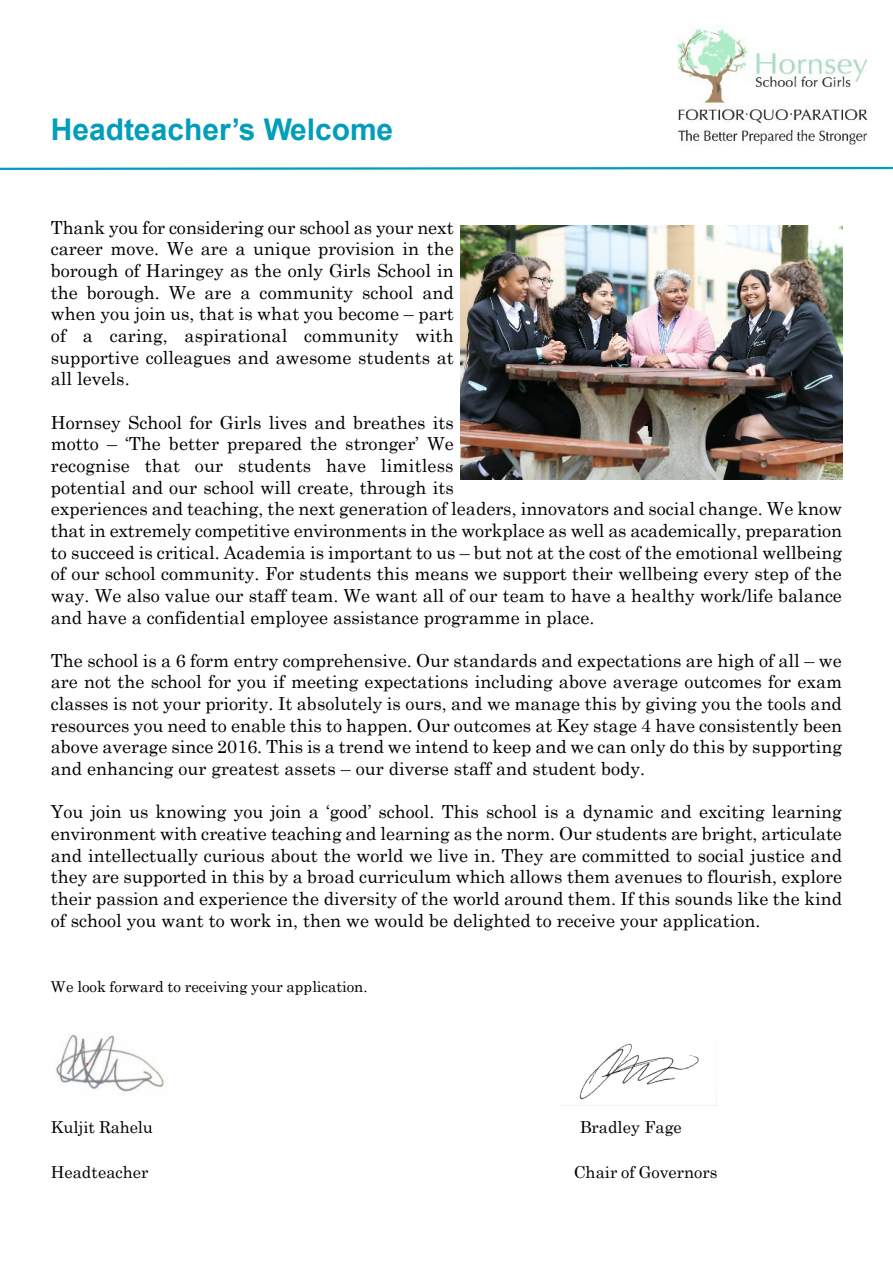
<style>
.page{position:relative;width:893px;height:1263px;background:#fff}
.page>*{position:absolute;margin:0;border:0;box-sizing:border-box;transform-origin:0 0}
.t1{font:700 30px "Arial";color:#009eba}
.t2{font:18px/21.6px "Century Schoolbook";color:#000;text-align:justify}
.t3{font:16.5px "Century Schoolbook";color:#000}
.t4{font:15px "Century Schoolbook";color:#000}
</style>
<div class="page">
<svg style="left:0;top:166px;width:893px;height:4px"></svg>
<img style="left:460px;top:225px;width:382px;height:255px">
<img style="left:677px;top:25px;width:191px;height:120px">
<img style="left:56px;top:1034px;width:108px;height:58px">
<img style="left:560px;top:1043px;width:157px;height:63px">
<h1 class="t1" style="left:51px;top:118px;width:344px">Headteacher’s Welcome</h1>
<p class="t2" style="left:51px;top:218px;width:404px">Thank you for considering our school as your next career move. We are a unique provision in the borough of Haringey as the only Girls School in the borough. We are a community school and when you join us, that is what you become – part of a caring, aspirational community with supportive colleagues and awesome students at all levels.</p>
<p class="t2" style="left:51px;top:413px;width:793px;text-align:left">Hornsey School for Girls lives and breathes its<br>motto – ‘The better prepared the stronger’ We<br>recognise that our students have limitless<br>potential and our school will create, through its<br>experiences and teaching, the next generation of leaders, innovators and social change. We know that in extremely competitive environments in the workplace as well as academically, preparation to succeed is critical. Academia is important to us – but not at the cost of the emotional wellbeing of our school community. For students this means we support their wellbeing every step of the way. We also value our staff team. We want all of our team to have a healthy work/life balance and have a confidential employee assistance programme in place.</p>
<p class="t2" style="left:51px;top:651px;width:793px">The school is a 6 form entry comprehensive. Our standards and expectations are high of all – we are not the school for you if meeting expectations including above average outcomes for exam classes is not your priority. It absolutely is ours, and we manage this by giving you the tools and resources you need to enable this to happen. Our outcomes at Key stage 4 have consistently been above average since 2016. This is a trend we intend to keep and we can only do this by supporting and enhancing our greatest assets – our diverse staff and student body.</p>
<p class="t2" style="left:51px;top:803px;width:793px">You join us knowing you join a ‘good’ school. This school is a dynamic and exciting learning environment with creative teaching and learning as the norm. Our students are bright, articulate and intellectually curious about the world we live in. They are committed to social justice and they are supported in this by a broad curriculum which allows them avenues to flourish, explore their passion and experience the diversity of the world around them. If this sounds like the kind of school you want to work in, then we would be delighted to receive your application.</p>
<p class="t4" style="left:51px;top:980px;width:318px">We look forward to receiving your application.</p>
<p class="t3" style="left:51px;top:1120px;width:104px">Kuljit Rahelu</p>
<p class="t3" style="left:580px;top:1120px;width:104px">Bradley Fage</p>
<p class="t3" style="left:51px;top:1166px;width:99px">Headteacher</p>
<p class="t3" style="left:574px;top:1166px;width:145px">Chair of Governors</p>
</div>
